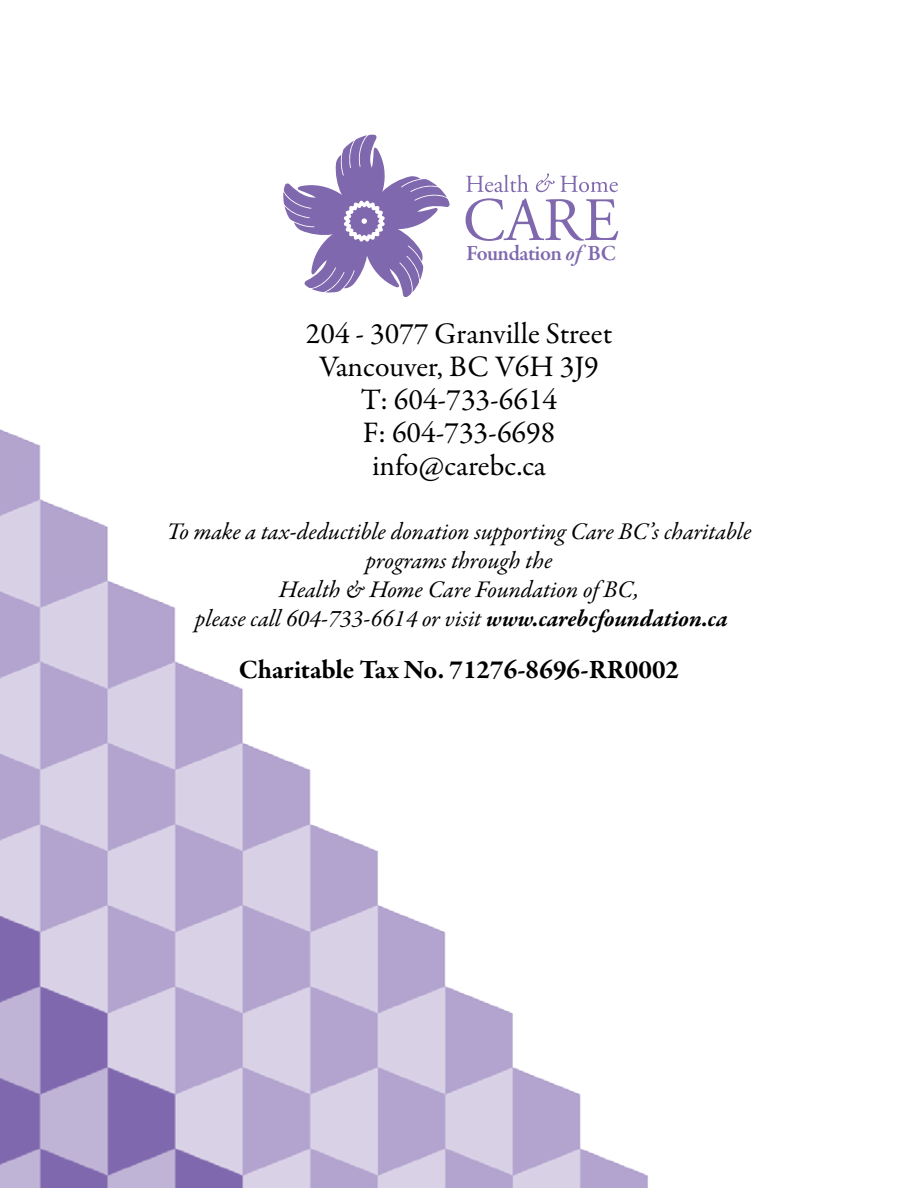
<style>
.page{position:relative;width:918px;height:1188px;background:#fff}
.page>*{position:absolute;margin:0;border:0;box-sizing:border-box;transform-origin:0 0}
.t1{font:30px/33px "Garamond Premr Pro";color:#000;text-align:center}
.t2{font:700 27px "Garamond Premr Pro";color:#000}
.t3{font:italic 24px/28.8px "Garamond Premr Pro";letter-spacing:-.005em;color:#000;text-align:center}
.t4{font:600 22.05px "Garamond Premr Pro";letter-spacing:-.025em;color:#8068ae}
.s1{font-style:italic}
.s2{font-weight:700}
</style>
<div class="page">
<img style="left:0;top:134px;width:648px;height:1054px">
<svg style="left:466px;top:175px;width:63px;height:17px"></svg>
<svg style="left:536px;top:173px;width:82px;height:19px"></svg>
<svg style="left:466px;top:198px;width:152px;height:43px"></svg>
<svg style="left:283px;top:135px;width:167px;height:162px"></svg>
<p class="t4" style="left:466px;top:240px;width:152px">Foundation <span class="s1">of</span> BC</p>
<p class="t1" style="left:306px;top:318px;width:308px">204 - 3077 Granville Street<br>Vancouver, BC V6H 3J9<br>T: 604-733-6614<br>F: 604-733-6698 info@carebc.ca</p>
<p class="t3" style="left:167px;top:519px;width:586px">To make a tax-deductible donation supporting Care BC’s charitable programs through the<br>Health &amp; Home Care Foundation of BC,<br>please call 604-733-6614 or visit <span class="s2">www.carebcfoundation.ca</span></p>
<p class="t2" style="left:239px;top:653px;width:442px">Charitable Tax No. 71276-8696-RR0002</p>
</div>
